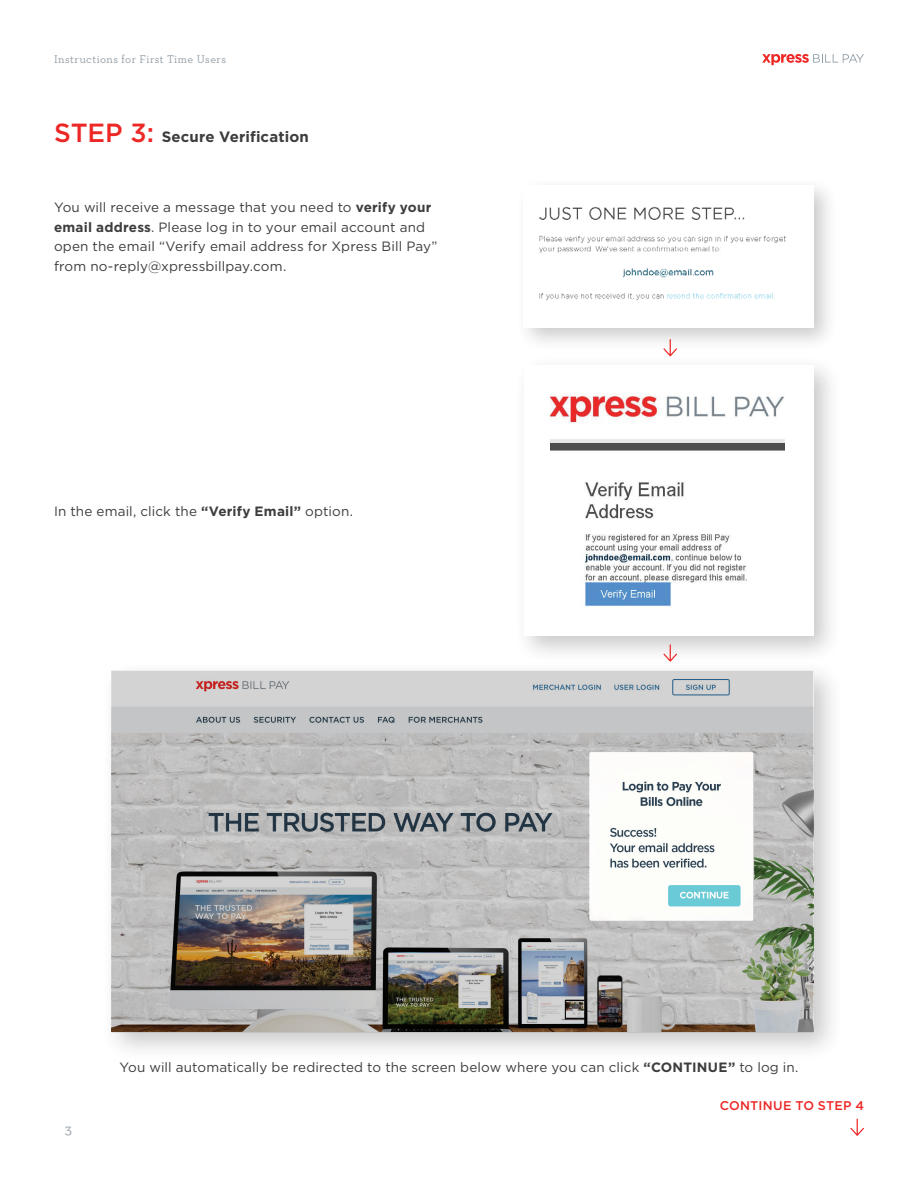
<style>
.page{position:relative;width:918px;height:1188px;background:#fff}
.page>*{position:absolute;margin:0;border:0;box-sizing:border-box;transform-origin:0 0}
.t1{font:700 15px "Gotham HTF";letter-spacing:.01em;color:#3d3d3d}
.t2{font:14.55px "Neutraface Slab Text";color:#94a0a9}
.t3{font:13.5px/19.5px "Gotham HTF";letter-spacing:.01em;color:#3d3d3d}
.t4{font:500 12.6px "Gotham";letter-spacing:.015em;color:#ed2725}
.t5{font:11.55px "Neutraface Slab Text";letter-spacing:.04em;color:#94a0a9}
.s1{font-family:"Gotham";font-weight:500;font-size:26.25px;color:#ed2725}
.s2{font-weight:700}
</style>
<div class="page">
<svg style="left:762px;top:54px;width:102px;height:11px"></svg>
<div style="left:515px;top:177px;width:324px;height:176px;background:#231f20;opacity:.24"></div>
<img style="left:524px;top:186px;width:289px;height:141px">
<div style="left:514px;top:355px;width:328px;height:310px;background:#231f20;opacity:.24"></div>
<div style="left:524px;top:365px;width:289px;height:271px;background:#fff"></div>
<img style="left:550px;top:394px;width:235px;height:212px">
<svg style="left:663px;top:339px;width:14px;height:17px"></svg>
<svg style="left:663px;top:644px;width:14px;height:16px"></svg>
<svg style="left:850px;top:1119px;width:14px;height:17px"></svg>
<div style="left:101px;top:660px;width:743px;height:402px;background:#231f20;opacity:.24"></div>
<svg style="left:111px;top:671px;width:702px;height:361px"></svg>
<p class="t5" style="left:54px;top:52px;width:174px">Instructions for First Time Users</p>
<p class="t1" style="left:54px;top:128px;width:256px"><span class="s1">STEP 3:</span> Secure Verification</p>
<p class="t3" style="left:54px;top:198px;width:385px">You will receive a message that you need to <span class="s2">verify your email address</span>. Please log in to your email account and open the email “Verify email address for Xpress Bill Pay” from no-reply@xpressbillpay.com.</p>
<p class="t3" style="left:54px;top:501px;width:301px">In the email, click the <span class="s2">“Verify Email”</span> option.</p>
<p class="t2" style="left:65px;top:1120px;width:9px">3</p>
<p class="t3" style="left:119px;top:1057px;width:681px">You will automatically be redirected to the screen below where you can click <span class="s2">“CONTINUE”</span> to log in.</p>
<p class="t4" style="left:720px;top:1097px;width:146px">CONTINUE TO STEP 4</p>
</div>
